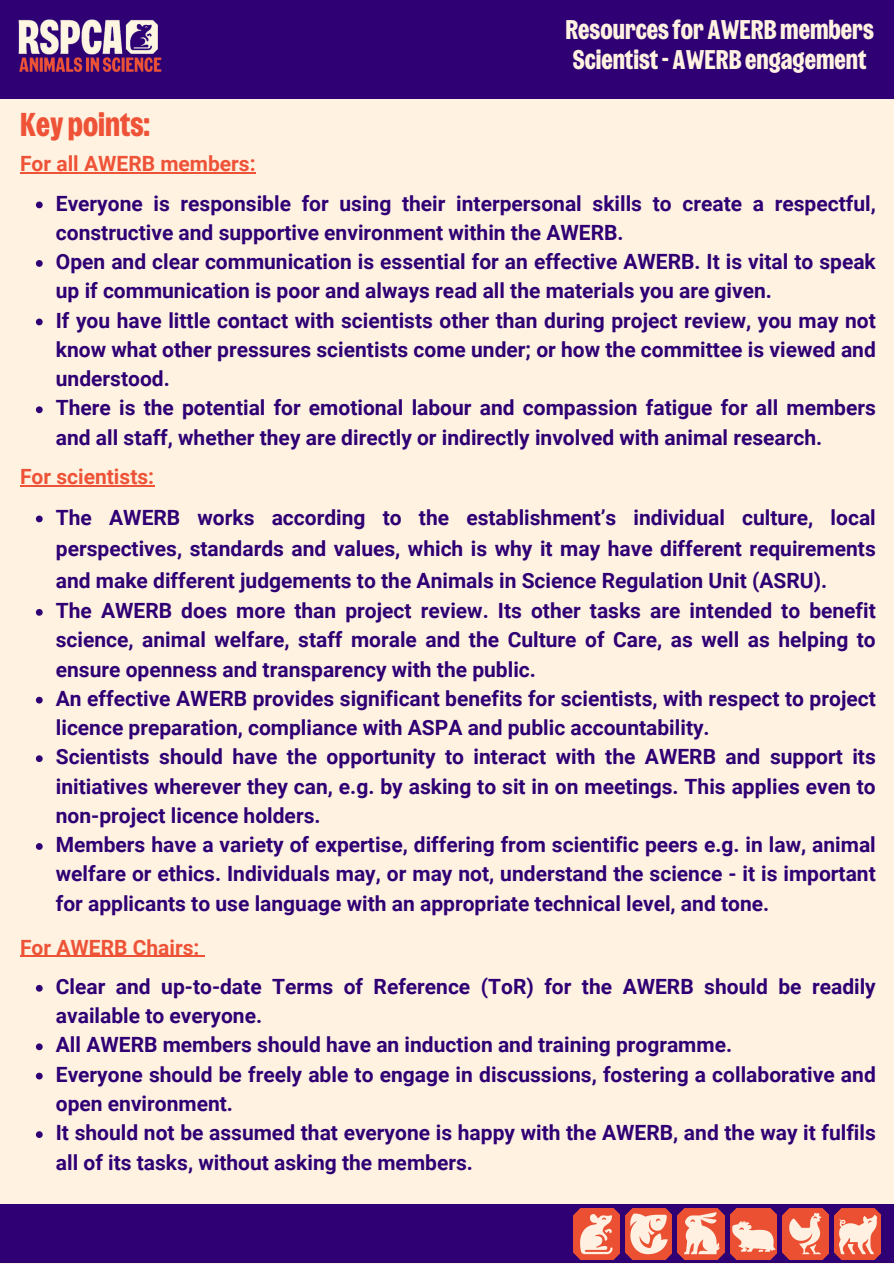
<style>
.page{position:relative;width:894px;height:1264px;background:#fff}
.page>*{position:absolute;margin:0;border:0;box-sizing:border-box;transform-origin:0 0}
.t1{font:33px "Wilberforce Sans Bold Unicase";color:#ee5337}
.t2{font:700 27px "Wilberforce Sans";color:#fff2e1}
.t3{font:700 21px/29.2px "Roboto";color:#2f0074}
.t4{font:700 21px "Roboto";color:#ee5337}
</style>
<div class="page">
<div style="left:0;top:0;width:893px;height:1263px;background:#fff2e1"></div>
<div style="left:0;top:0;width:893px;height:98px;background:#2f0074"></div>
<img style="left:18px;top:19px;width:144px;height:54px">
<hr style="left:20px;top:172px;width:236px;height:1px;background:#ee5337">
<svg style="left:36px;top:201px;width:7px;height:7px"></svg>
<svg style="left:36px;top:260px;width:7px;height:7px"></svg>
<svg style="left:36px;top:318px;width:7px;height:7px"></svg>
<svg style="left:36px;top:406px;width:7px;height:7px"></svg>
<hr style="left:20px;top:485px;width:134px;height:1px;background:#ee5337">
<svg style="left:36px;top:515px;width:7px;height:7px"></svg>
<svg style="left:36px;top:609px;width:7px;height:6px"></svg>
<svg style="left:36px;top:696px;width:7px;height:7px"></svg>
<svg style="left:36px;top:755px;width:7px;height:7px"></svg>
<svg style="left:36px;top:843px;width:7px;height:6px"></svg>
<hr style="left:20px;top:955px;width:179px;height:1px;background:#ee5337">
<svg style="left:36px;top:984px;width:7px;height:7px"></svg>
<svg style="left:36px;top:1043px;width:7px;height:7px"></svg>
<svg style="left:36px;top:1072px;width:7px;height:7px"></svg>
<svg style="left:36px;top:1131px;width:7px;height:6px"></svg>
<div style="left:0;top:1204px;width:893px;height:59px;background:#2f0074"></div>
<img style="left:625px;top:1208px;width:46px;height:51px">
<img style="left:782px;top:1208px;width:46px;height:51px">
<img style="left:677px;top:1208px;width:46px;height:51px">
<img style="left:834px;top:1208px;width:46px;height:51px">
<img style="left:573px;top:1208px;width:46px;height:51px">
<img style="left:730px;top:1208px;width:46px;height:51px">
<p class="t2" style="left:565px;top:10px;width:310px">Resources for AWERBmembers</p>
<h1 class="t2" style="left:572px;top:41px;width:295px">Scientist- AWERB engagement</h1>
<h1 class="t1" style="left:20px;top:101px;width:131px">Key points:</h1>
<h1 class="t4" style="left:20px;top:152px;width:237px">For all AWERB members:</h1>
<h2 class="t3" style="left:56px;top:189px;width:821px">Everyone is responsible for using their interpersonal skills to create a respectful, constructive and supportive environment within the AWERB.</h2>
<p class="t3" style="left:56px;top:247px;width:821px">Open and clear communication is essential for an effective AWERB. It is vital to speak up if communication is poor and always read all the materials you are given.</p>
<p class="t3" style="left:56px;top:306px;width:821px;text-align:justify">If you have little contact with scientists other than during project review, you may not know what other pressures scientists come under; or how the committee is viewed and understood.</p>
<p class="t3" style="left:56px;top:393px;width:821px">There is the potential for emotional labour and compassion fatigue for all members and all staff, whether they are directly or indirectly involved with animal research.</p>
<p class="t4" style="left:20px;top:464px;width:135px">For scientists:</p>
<h2 class="t3" style="left:56px;top:501px;width:821px;line-height:31.5px;text-align:justify">The AWERB works according to the establishment’s individual culture, local perspectives, standards and values, which is why it may have different requirements and make different judgements to the Animals in Science Regulation Unit (ASRU).</h2>
<p class="t3" style="left:56px;top:596px;width:821px;text-align:justify">The AWERB does more than project review. Its other tasks are intended to benefit science, animal welfare, staff morale and the Culture of Care, as well as helping to ensure openness and transparency with the public.</p>
<p class="t3" style="left:56px;top:684px;width:821px">An effective AWERB provides significant benefits for scientists, with respect to project licence preparation, compliance with ASPA and public accountability.</p>
<p class="t3" style="left:56px;top:742px;width:821px;text-align:justify">Scientists should have the opportunity to interact with the AWERB and support its initiatives wherever they can, e.g. by asking to sit in on meetings. This applies even to non-project licence holders.</p>
<p class="t3" style="left:56px;top:830px;width:821px;text-align:justify">Members have a variety of expertise, differing from scientific peers e.g. in law, animal welfare or ethics. Individuals may, or may not, understand the science - it is important for applicants to use language with an appropriate technical level, and tone.</p>
<p class="t4" style="left:20px;top:935px;width:181px">For AWERB Chairs:</p>
<h2 class="t3" style="left:56px;top:972px;width:821px">Clear and up-to-date Terms of Reference (ToR) for the AWERB should be readily available to everyone.</h2>
<p class="t3" style="left:56px;top:1030px;width:677px">All AWERB members should have an induction and training programme.</p>
<p class="t3" style="left:56px;top:1059px;width:821px">Everyone should be freely able to engage in discussions, fostering a collaborative and open environment.</p>
<p class="t3" style="left:56px;top:1118px;width:821px">It should not be assumed that everyone is happy with the AWERB, and the way it fulfils all of its tasks, without asking the members.</p>
</div>
